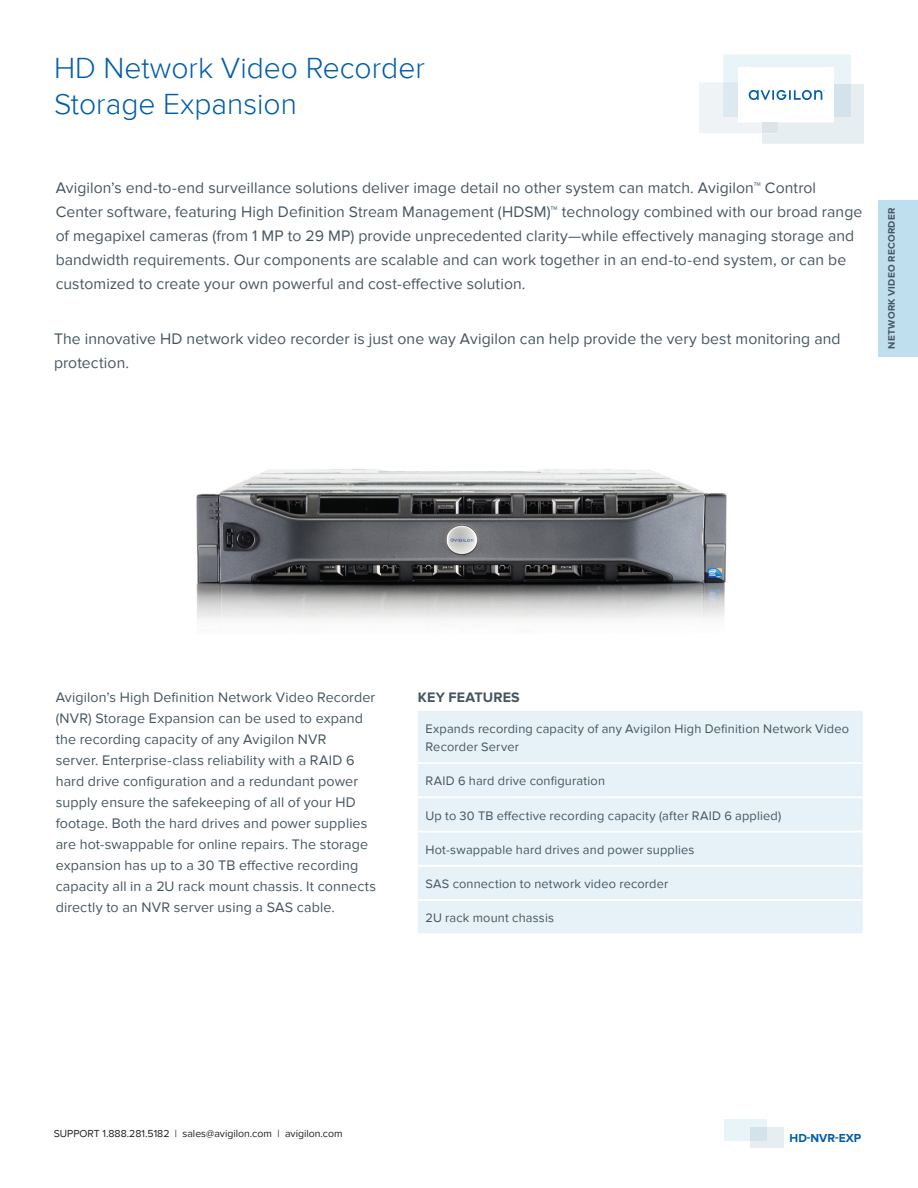
<style>
.page{position:relative;width:918px;height:1188px;background:#fff}
.page>*{position:absolute;margin:0;border:0;box-sizing:border-box;transform-origin:0 0}
.Headings{font:300 30px/36px "Proxima Nova";color:#015dab}
.Body{font:15.75px/24px "Proxima Nova";letter-spacing:.005em;color:#45555f}
.Body-2{font:14.25px/21px "Proxima Nova";letter-spacing:.01em;color:#45555f}
.Section_Headings{font:700 14.25px "Proxima Nova";letter-spacing:.015em;color:#45555f}
.Spec_body{font:12.75px/18px "Proxima Nova";letter-spacing:.015em;color:#45555f}
.t1{font:700 12px "Proxima Nova";color:#015dab}
.t2{font:10.5px "Proxima Nova";color:#231f20}
.t3{font:700 9.75px "Proxima Nova";letter-spacing:.025em;color:#45555f}
</style>
<div class="page">
<div style="left:750px;top:1128px;width:34px;height:20px;background:#e7eef1"></div>
<svg style="left:724px;top:1120px;width:43px;height:21px"></svg>
<div style="left:878px;top:200px;width:40px;height:156px;background:#c0dfee"></div>
<svg style="left:699px;top:54px;width:165px;height:90px"></svg>
<img style="left:196px;top:469px;width:531px;height:160px">
<div style="left:418px;top:711px;width:445px;height:222px;background:#e6f2f8"></div>
<hr style="left:418px;top:762px;width:445px;height:2px;background:#fff">
<hr style="left:418px;top:796px;width:445px;height:2px;background:#fff">
<hr style="left:418px;top:831px;width:445px;height:2px;background:#fff">
<hr style="left:418px;top:865px;width:445px;height:2px;background:#fff">
<hr style="left:418px;top:899px;width:445px;height:2px;background:#fff">
<p class="Headings" style="left:54px;top:50px;width:372px">HD Network Video Recorder<br>Storage Expansion</p>
<p class="Body" style="left:56px;top:176px;width:808px">Avigilon’s end-to-end surveillance solutions deliver image detail no other system can match. Avigilon™ Control Center software, featuring High Definition Stream Management (HDSM)™ technology combined with our broad range of megapixel cameras (from 1 MP to 29 MP) provide unprecedented clarity—while effectively managing storage and bandwidth requirements. Our components are scalable and can work together in an end-to-end system, or can be customized to create your own powerful and cost-effective solution.</p>
<p class="Body" style="left:54px;top:327px;width:788px">The innovative HD network video recorder is just one way Avigilon can help provide the very best monitoring and protection.</p>
<p class="t3" style="left:886px;top:349px;width:142px;rotate:-90deg">NETWORK VIDEO RECORDER</p>
<p class="Body-2" style="left:56px;top:687px;width:322px">Avigilon’s High Definition Network Video Recorder (NVR) Storage Expansion can be used to expand the recording capacity of any Avigilon NVR<br>server. Enterprise-class reliability with a RAID 6 hard drive configuration and a redundant power supply ensure the safekeeping of all of your HD footage. Both the hard drives and power supplies are hot-swappable for online repairs. The storage expansion has up to a 30 TB effective recording capacity all in a 2U rack mount chassis. It connects directly to an NVR server using a SAS cable.</p>
<p class="Section_Headings" style="left:418px;top:690px;width:103px">KEY FEATURES</p>
<p class="Spec_body" style="left:426px;top:720px;width:425px">Expands recording capacity of any Avigilon High Definition Network Video<br>Recorder Server</p>
<p class="Spec_body" style="left:426px;top:772px;width:181px">RAID 6 hard drive configuration</p>
<p class="Spec_body" style="left:426px;top:806px;width:357px">Up to 30 TB effective recording capacity (after RAID 6 applied)</p>
<p class="Spec_body" style="left:426px;top:841px;width:271px">Hot-swappable hard drives and power supplies</p>
<p class="Spec_body" style="left:426px;top:875px;width:244px">SAS connection to network video recorder</p>
<p class="Spec_body" style="left:426px;top:909px;width:130px">2U rack mount chassis</p>
<p class="t2" style="left:54px;top:1128px;width:290px">SUPPORT 1.888.281.5182 | sales@avigilon.com | avigilon.com</p>
<p class="t1" style="left:790px;top:1131px;width:73px">HD-NVR-EXP</p>
</div>
